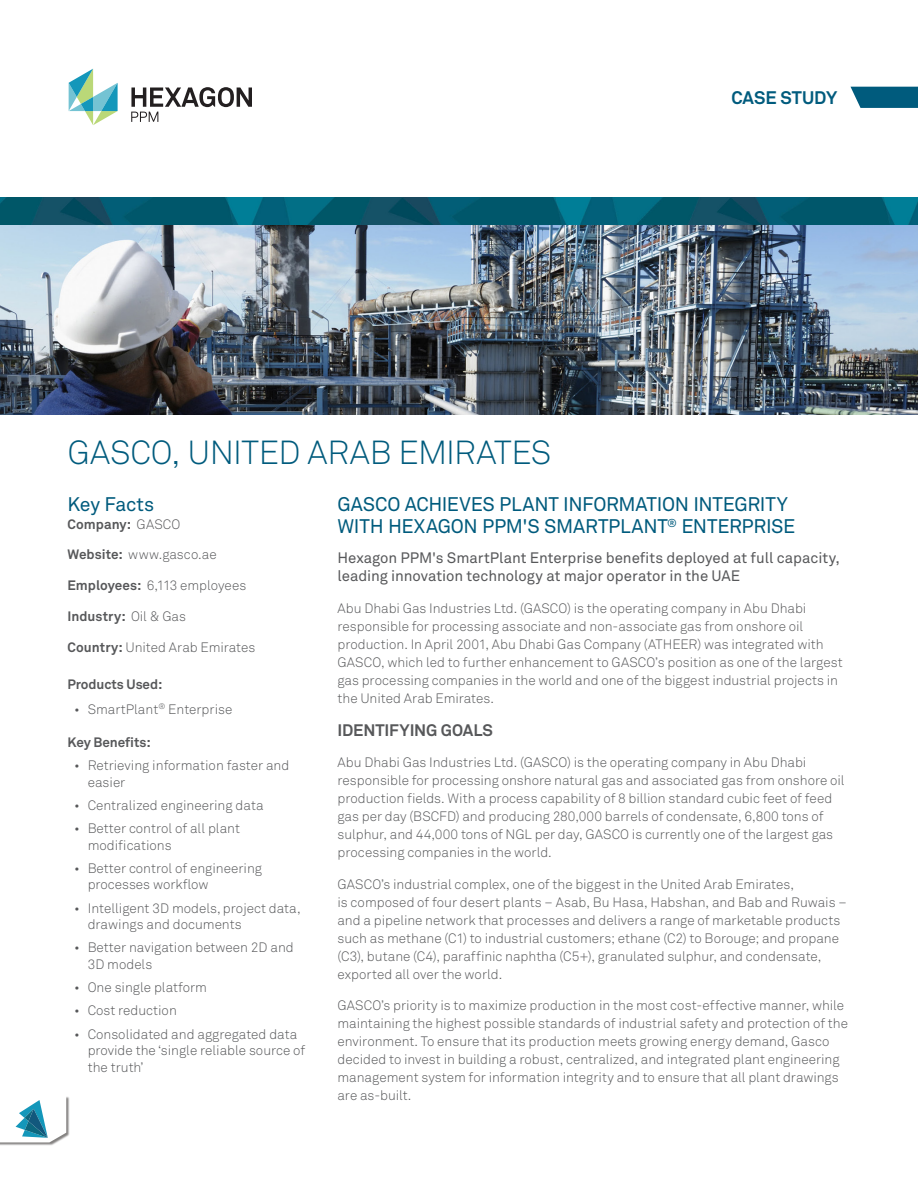
<style>
.page{position:relative;width:918px;height:1188px;background:#fff}
.page>*{position:absolute;margin:0;border:0;box-sizing:border-box;transform-origin:0 0}
.t1{font:33px "Akkurat Light Pro";letter-spacing:-.01em;color:#005b7d}
.Subtitle{font:19.5px "Akkurat Pro";letter-spacing:-.015em;color:#005b7d}
.t2{font:700 18px "Akkurat Pro";letter-spacing:-.005em;color:#005b7d}
.Heading_2{font:700 16.5px "Akkurat Pro";letter-spacing:-.01em;color:#57585a}
.Tagline{font:15px/18px "Akkurat Pro";letter-spacing:-.005em;color:#57585a}
.Body_Copy{font:13.5px/18px "Akkurat Light Pro";color:#57585a}
.Bullet{font:700 13.5px "Akkurat Pro";letter-spacing:-.005em;color:#57585a}
.Heading_3{font:700 13.5px "Akkurat Pro";letter-spacing:-.005em;color:#57585a}
.s1{font-family:"Akkurat Light Pro";font-weight:400}
.s2{font-family:"Akkurat Pro";font-weight:700}
</style>
<div class="page">
<svg style="left:850px;top:87px;width:68px;height:21px"></svg>
<img style="left:0;top:224px;width:918px;height:191px">
<img style="left:0;top:197px;width:918px;height:27px">
<img style="left:0;top:1097px;width:70px;height:49px">
<svg style="left:0;top:1097px;width:66px;height:45px"></svg>
<svg style="left:69px;top:69px;width:49px;height:56px"></svg>
<svg style="left:131px;top:87px;width:121px;height:35px"></svg>
<p class="t2" style="left:731px;top:87px;width:107px">CASE STUDY</p>
<p class="t1" style="left:68px;top:433px;width:485px">GASCO, UNITED ARAB EMIRATES</p>
<p class="Subtitle" style="left:68px;top:493px;width:88px">Key Facts</p>
<p class="Bullet" style="left:68px;top:516px;width:114px">Company: <span class="s1">GASCO</span></p>
<p class="Body_Copy" style="left:68px;top:546px;width:151px"><span class="s2">Website:</span> www.gasco.ae</p>
<p class="Body_Copy" style="left:68px;top:577px;width:180px"><span class="s2">Employees:</span> 6,113 employees</p>
<p class="Bullet" style="left:68px;top:608px;width:120px">Industry: <span class="s1">Oil &amp; Gas</span></p>
<p class="Body_Copy" style="left:68px;top:638px;width:189px"><span class="s2">Country:</span> United Arab Emirates</p>
<p class="Bullet" style="left:68px;top:676px;width:96px">Products Used:</p>
<p class="Body_Copy" style="left:74px;top:700px;width:160px">• SmartPlant<sup>®</sup> Enterprise</p>
<p class="Heading_3" style="left:68px;top:734px;width:85px">Key Benefits:</p>
<p class="Body_Copy" style="left:88px;top:757px;width:203px;line-height:16.5px;text-indent:-14px">• Retrieving information faster and easier</p>
<p class="Body_Copy" style="left:74px;top:796px;width:191px">• Centralized engineering data</p>
<p class="Body_Copy" style="left:88px;top:820px;width:154px;line-height:16.5px;text-indent:-14px">• Better control of all plant modifications</p>
<p class="Body_Copy" style="left:88px;top:860px;width:176px;line-height:16.5px;text-indent:-14px">• Better control of engineering processes workflow</p>
<p class="Body_Copy" style="left:88px;top:900px;width:214px;line-height:16.5px;text-indent:-14px">• Intelligent 3D models, project data, drawings and documents</p>
<p class="Body_Copy" style="left:88px;top:940px;width:208px;line-height:16.5px;text-indent:-14px">• Better navigation between 2D and<br>3D models</p>
<p class="Body_Copy" style="left:74px;top:979px;width:134px">• One single platform</p>
<p class="Body_Copy" style="left:74px;top:1002px;width:104px">• Cost reduction</p>
<p class="Body_Copy" style="left:88px;top:1026px;width:219px;line-height:16.5px;text-indent:-14px">• Consolidated and aggregated data provide the ‘single reliable source of the truth’</p>
<p class="Subtitle" style="left:338px;top:493px;width:452px">GASCO ACHIEVES PLANT INFORMATION INTEGRITY</p>
<p class="Subtitle" style="left:338px;top:515px;width:459px">WITH HEXAGON PPM'S SMARTPLANT<sup>®</sup> ENTERPRISE</p>
<p class="Tagline" style="left:338px;top:550px;width:504px">Hexagon PPM's SmartPlant Enterprise benefits deployed at full capacity, leading innovation technology at major operator in the UAE</p>
<p class="Body_Copy" style="left:338px;top:600px;width:507px">Abu Dhabi Gas Industries Ltd. (GASCO) is the operating company in Abu Dhabi responsible for processing associate and non-associate gas from onshore oil production. In April 2001, Abu Dhabi Gas Company (ATHEER) was integrated with GASCO, which led to further enhancement to GASCO’s position as one of the largest gas processing companies in the world and one of the biggest industrial projects in the United Arab Emirates.</p>
<p class="Heading_2" style="left:338px;top:720px;width:157px">IDENTIFYING GOALS</p>
<p class="Body_Copy" style="left:338px;top:754px;width:509px">Abu Dhabi Gas Industries Ltd. (GASCO) is the operating company in Abu Dhabi responsible for processing onshore natural gas and associated gas from onshore oil production fields. With a process capability of 8 billion standard cubic feet of feed gas per day (BSCFD) and producing 280,000 barrels of condensate, 6,800 tons of sulphur, and 44,000 tons of NGL per day, GASCO is currently one of the largest gas processing companies in the world.</p>
<p class="Body_Copy" style="left:338px;top:876px;width:511px">GASCO’s industrial complex, one of the biggest in the United Arab Emirates,<br>is composed of four desert plants – Asab, Bu Hasa, Habshan, and Bab and Ruwais – and a pipeline network that processes and delivers a range of marketable products such as methane (C1) to industrial customers; ethane (C2) to Borouge; and propane (C3), butane (C4), paraffinic naphtha (C5+), granulated sulphur, and condensate, exported all over the world.</p>
<p class="Body_Copy" style="left:338px;top:997px;width:512px">GASCO’s priority is to maximize production in the most cost-effective manner, while maintaining the highest possible standards of industrial safety and protection of the environment. To ensure that its production meets growing energy demand, Gasco decided to invest in building a robust, centralized, and integrated plant engineering management system for information integrity and to ensure that all plant drawings are as-built.</p>
</div>
